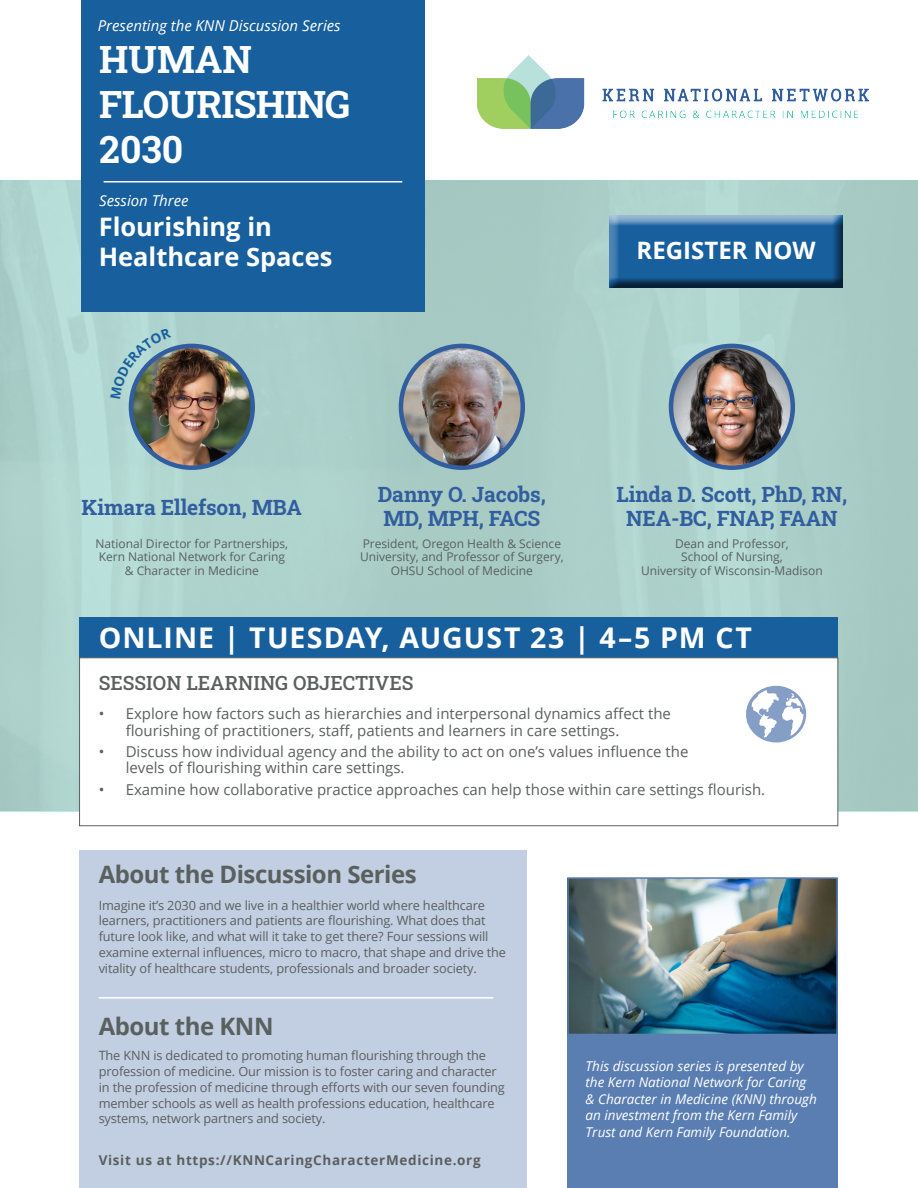
<style>
.page{position:relative;width:918px;height:1188px;background:#fff}
.page>*{position:absolute;margin:0;border:0;box-sizing:border-box;transform-origin:0 0}
.Header_Bebas_92_Whit{font:700 37.5px/45px "Roboto Slab";letter-spacing:-.02em;color:#fff}
.Content_Titillium_11{font:700 28.5px "Open Sans";letter-spacing:.035em;color:#fff}
.t1{font:700 25.5px/30.6px "Open Sans";color:#fff}
.Content_Titillium_23{font:700 24px "Open Sans";letter-spacing:-.02em;color:#5a605e}
.t2{font:700 24px "Open Sans";color:#fff}
.Content_Source_Sans{font:700 21px/24px "Roboto Slab";letter-spacing:-.005em;color:#325e9f}
.Content_Source_Sans-2{font:500 19.5px "Roboto Slab";color:#5a605e}
.t3{font:15px/16.5px "Open Sans";color:#5a605e}
.Content_Source_Sans-3{font:italic 15px "Open Sans";color:#fff}
.Content_Titillium_11-2{font:italic 13.5px/16.5px "Open Sans";color:#fff}
.Small_Header_Bebas_1{font:700 13.5px "Open Sans";letter-spacing:.05em;color:#5a605e}
.Content_Source_Sans-4{font:12.75px/15.8px "Open Sans";letter-spacing:-.01em;color:#5a605e}
.Content_Source_Sans-5{font:12px/13.5px "Open Sans";color:#5a605e;text-align:center}
</style>
<div class="page">
<div style="left:567px;top:1034px;width:271px;height:154px;background:#5b7eb2"></div>
<div style="left:0;top:180px;width:918px;height:631px;background:#abd0c9"></div>
<img style="left:570px;top:880px;width:265px;height:152px">
<div style="left:567px;top:877px;width:271px;height:158px;border:2px solid #5b7eb2"></div>
<div style="left:81px;top:0;width:344px;height:312px;background:#175f9d"></div>
<div style="left:80px;top:617px;width:758px;height:41px;background:#175f9d"></div>
<div style="left:79px;top:658px;width:759px;height:168px;background:#fff;border:1px solid #5a605e"></div>
<div style="left:80px;top:851px;width:447px;height:337px;background:#c2cee2"></div>
<div style="left:598px;top:205px;width:254px;height:91px;background:#aed3cd"></div>
<div style="left:601px;top:208px;width:253px;height:89px;background:#231f20;opacity:.75"></div>
<hr style="left:104px;top:181px;width:298px;height:2px;background:#fff">
<img style="left:477px;top:55px;width:392px;height:74px">
<hr style="left:99px;top:997px;width:394px;height:2px;background:#fff">
<img style="left:131px;top:346px;width:122px;height:122px;border-radius:61px">
<div style="left:129px;top:344px;width:126px;height:126px;border:4px solid #325e9f;border-radius:50%"></div>
<img style="left:402px;top:348px;width:121px;height:120px">
<div style="left:399px;top:344px;width:126px;height:126px;border:4px solid #325e9f;border-radius:50%"></div>
<img style="left:671px;top:347px;width:122px;height:121px">
<div style="left:669px;top:344px;width:126px;height:126px;border:4px solid #325e9f;border-radius:50%"></div>
<svg style="left:746px;top:686px;width:60px;height:56px"></svg>
<svg style="left:122px;top:328px;width:49px;height:71px"></svg>
<p class="Content_Source_Sans-3" style="left:98px;top:15px;width:244px">Presenting the KNN Discussion Series</p>
<p class="Header_Bebas_92_Whit" style="left:99px;top:36px;width:253px">HUMAN<br>FLOURISHING<br>2030</p>
<p class="Content_Source_Sans-3" style="left:99px;top:190px;width:91px">Session Three</p>
<p class="t1" style="left:99px;top:211px;width:235px">Flourishing in<br>Healthcare Spaces</p>
<h3 class="t2" style="left:637px;top:234px;width:181px">REGISTER NOW</h3>
<p class="Content_Source_Sans" style="left:82px;top:495px;width:222px">Kimara Ellefson, MBA</p>
<p class="Content_Source_Sans-5" style="left:96px;top:536px;width:194px">National Director for Partnerships,<br>Kern National Network for Caring &amp; Character in Medicine</p>
<p class="Content_Source_Sans" style="left:378px;top:482px;width:170px">Danny O. Jacobs,<br>MD, MPH, FACS</p>
<p class="Content_Source_Sans-5" style="left:360px;top:536px;width:205px">President, Oregon Health &amp; Science<br>University, and Professor of Surgery,<br>OHSU School of Medicine</p>
<p class="Content_Source_Sans" style="left:616px;top:482px;width:232px;text-align:center">Linda D. Scott, PhD, RN,<br>NEA-BC, FNAP, FAAN</p>
<p class="Content_Source_Sans-5" style="left:641px;top:536px;width:183px">Dean and Professor,<br>School of Nursing,<br>University of Wisconsin-Madison</p>
<p class="Content_Titillium_11" style="left:99px;top:618px;width:655px">ONLINE | TUESDAY, AUGUST 23 | 4–5 PM CT</p>
<p class="Content_Source_Sans-2" style="left:99px;top:670px;width:316px">SESSION LEARNING OBJECTIVES</p>
<p class="t3" style="left:126px;top:705px;width:547px;text-indent:-27px">• Explore how factors such as hierarchies and interpersonal dynamics affect the flourishing of practitioners, staff, patients and learners in care settings.</p>
<p class="t3" style="left:126px;top:743px;width:564px;text-indent:-27px">• Discuss how individual agency and the ability to act on one’s values influence the levels of flourishing within care settings.</p>
<p class="t3" style="left:99px;top:781px;width:668px">• Examine how collaborative practice approaches can help those within care settings flourish.</p>
<p class="Content_Titillium_23" style="left:99px;top:857px;width:320px">About the Discussion Series</p>
<p class="Content_Source_Sans-4" style="left:99px;top:897px;width:409px">Imagine it’s 2030 and we live in a healthier world where healthcare learners, practitioners and patients are flourishing. What does that future look like, and what will it take to get there? Four sessions will examine external influences, micro to macro, that shape and drive the vitality of healthcare students, professionals and broader society.</p>
<p class="Content_Titillium_23" style="left:99px;top:1009px;width:176px">About the KNN</p>
<p class="Content_Source_Sans-4" style="left:99px;top:1048px;width:408px">The KNN is dedicated to promoting human flourishing through the profession of medicine. Our mission is to foster caring and character in the profession of medicine through efforts with our seven founding member schools as well as health professions education, healthcare systems, network partners and society.</p>
<p class="Small_Header_Bebas_1" style="left:99px;top:1151px;width:384px">Visit us at https://KNNCaringCharacterMedicine.org</p>
<p class="Content_Titillium_11-2" style="left:586px;top:1057px;width:233px">This discussion series is presented by the Kern National Network for Caring &amp; Character in Medicine (KNN) through an investment from the Kern Family Trust and Kern Family Foundation.</p>
</div>
